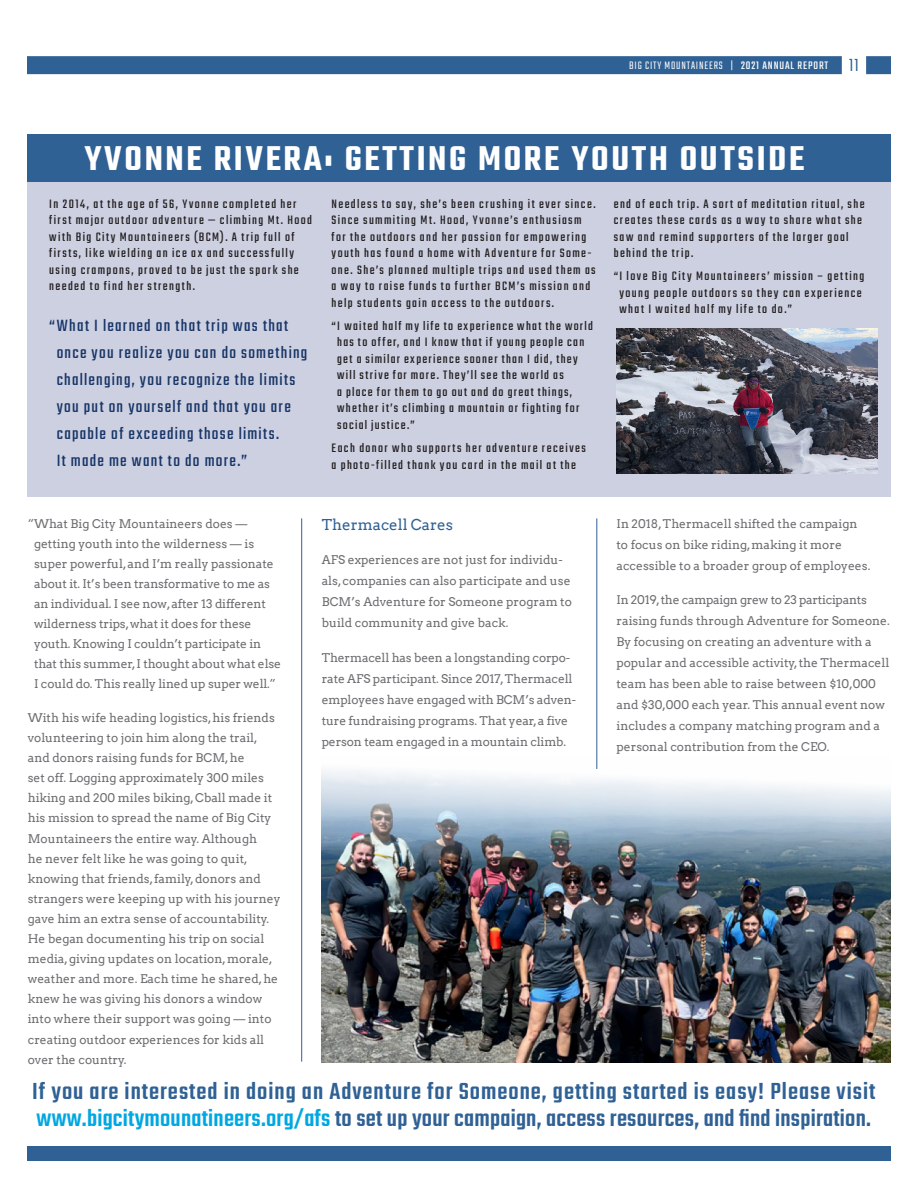
<style>
.page{position:relative;width:918px;height:1188px;background:#fff}
.page>*{position:absolute;margin:0;border:0;box-sizing:border-box;transform-origin:0 0}
.t1{font:600 37.5px "Teko";letter-spacing:.07em;color:#fff}
.EXCERPT{font:500 25.5px/27px "Teko";letter-spacing:.01em;color:#306195}
.small_TEKO_body{font:18px/27px "Teko";letter-spacing:.07em;color:#183567}
.INTRO_copy{font:15px "Arvo";color:#306195}
.small_TEKO_body-2{font:13.5px/16.5px "Teko";letter-spacing:.1em;color:#231f20}
.BODY{font:12px/20.1px "Arvo";color:#6c6d70}
.t2{font:300 12px "Teko";letter-spacing:.07em;color:#fff}
.s1{font-weight:400}
.s2{font-size:19.5px;color:#306195}
.s3{color:#00a7e1}
</style>
<div class="page">
<div style="left:27px;top:180px;width:864px;height:317px;background:#ccd0e1"></div>
<hr style="left:301px;top:518px;width:1px;height:544px;background:#306195">
<hr style="left:597px;top:518px;width:1px;height:251px;background:#306195">
<div style="left:27px;top:134px;width:864px;height:47px;background:#306195"></div>
<img style="left:616px;top:329px;width:262px;height:145px">
<img style="left:322px;top:756px;width:569px;height:306px">
<div style="left:866px;top:56px;width:25px;height:18px;background:#306195"></div>
<div style="left:27px;top:56px;width:815px;height:18px;background:#306195"></div>
<div style="left:27px;top:1146px;width:864px;height:15px;background:#306195"></div>
<p class="t2" style="left:629px;top:58px;width:231px">BIG CITY MOUNTAINEERS | <span class="s1">2021 ANNUAL REPORT</span> <span class="s2">11</span></p>
<p class="t1" style="left:84px;top:136px;width:721px">YVONNE RIVERA: GETTING MORE YOUTH OUTSIDE</p>
<p class="small_TEKO_body-2" style="left:49px;top:196px;width:264px">In 2014, at the age of 56, Yvonne completed her first major outdoor adventure — climbing Mt. Hood with Big City Mountaineers (BCM). A trip full of firsts, like wielding an ice ax and successfully using crampons, proved to be just the spark she needed to find her strength.</p>
<p class="small_TEKO_body" style="left:57px;top:313px;width:252px;text-indent:-7px">“What I learned on that trip was that once you realize you can do something challenging, you recognize the limits you put on yourself and that you are capable of exceeding those limits.<br>It made me want to do more.”</p>
<p class="small_TEKO_body-2" style="left:332px;top:196px;width:266px">Needless to say, she’s been crushing it ever since.<br>Since summiting Mt. Hood, Yvonne’s enthusiasm for the outdoors and her passion for empowering youth has found a home with Adventure for Some&shy;one. She’s planned multiple trips and used them as a way to raise funds to further BCM’s mission and help students gain access to the outdoors.</p>
<p class="small_TEKO_body-2" style="left:337px;top:318px;width:257px;text-indent:-6px">“I waited half my life to experience what the world has to offer, and I know that if young people can get a similar experience sooner than I did, they will strive for more. They’ll see the world as<br>a place for them to go out and do great things, whether it’s climbing a mountain or fighting for social justice.”</p>
<p class="small_TEKO_body-2" style="left:332px;top:441px;width:256px">Each donor who supports her adventure receives a photo-filled thank you card in the mail at the</p>
<p class="small_TEKO_body-2" style="left:614px;top:196px;width:252px">end of each trip. A sort of meditation ritual, she creates these cards as a way to share what she saw and remind supporters of the larger goal behind the trip.</p>
<p class="small_TEKO_body-2" style="left:619px;top:269px;width:246px;text-indent:-6px">“I love Big City Mountaineers’ mission – getting young people outdoors so they can experience what I waited half my life to do.”</p>
<p class="BODY" style="left:34px;top:513px;width:249px;text-indent:-6px">“What Big City Mountaineers does — getting youth into the wilderness — is super powerful, and I’m really passionate about it. It’s been transformative to me as an individual. I see now, after 13 different wilderness trips, what it does for these youth. Knowing I couldn’t participate in that this summer, I thought about what else I could do. This really lined up super well.”</p>
<p class="BODY" style="left:28px;top:708px;width:254px">With his wife heading logistics, his friends volunteering to join him along the trail, and donors raising funds for BCM, he<br>set off. Logging approximately 300 miles hiking and 200 miles biking, Cball made it his mission to spread the name of Big City Mountaineers the entire way. Although<br>he never felt like he was going to quit, knowing that friends, family, donors and strangers were keeping up with his journey gave him an extra sense of accountability.<br>He began documenting his trip on social media, giving updates on location, morale, weather and more. Each time he shared, he knew he was giving his donors a window into where their support was going — into creating outdoor experiences for kids all over the country.</p>
<p class="INTRO_copy" style="left:322px;top:515px;width:133px">Thermacell Cares</p>
<p class="BODY" style="left:322px;top:550px;width:252px;line-height:21px">AFS experiences are not just for individu&shy;als, companies can also participate and use BCM’s Adventure for Someone program to build community and give back.</p>
<p class="BODY" style="left:322px;top:647px;width:256px;line-height:21px">Thermacell has been a longstanding corpo&shy;rate AFS participant. Since 2017, Thermacell employees have engaged with BCM’s adven&shy;ture fundraising programs. That year, a five person team engaged in a mountain climb.</p>
<p class="BODY" style="left:616px;top:513px;width:255px;line-height:21px">In 2018, Thermacell shifted the campaign to focus on bike riding, making it more accessible to a broader group of employees.</p>
<p class="BODY" style="left:616px;top:589px;width:275px;line-height:21px">In 2019, the campaign grew to 23 participants raising funds through Adventure for Someone.<br>By focusing on creating an adventure with a popular and accessible activity, the Thermacell team has been able to raise between $10,000 and $30,000 each year. This annual event now includes a company matching program and a personal contribution from the CEO.</p>
<p class="EXCERPT" style="left:32px;top:1079px;width:845px">If you are interested in doing an Adventure for Someone, getting started is easy! Please visit <span class="s3">www.bigcitymounatineers.org/afs</span> to set up your campaign, access resources, and find inspiration.</p>
</div>
